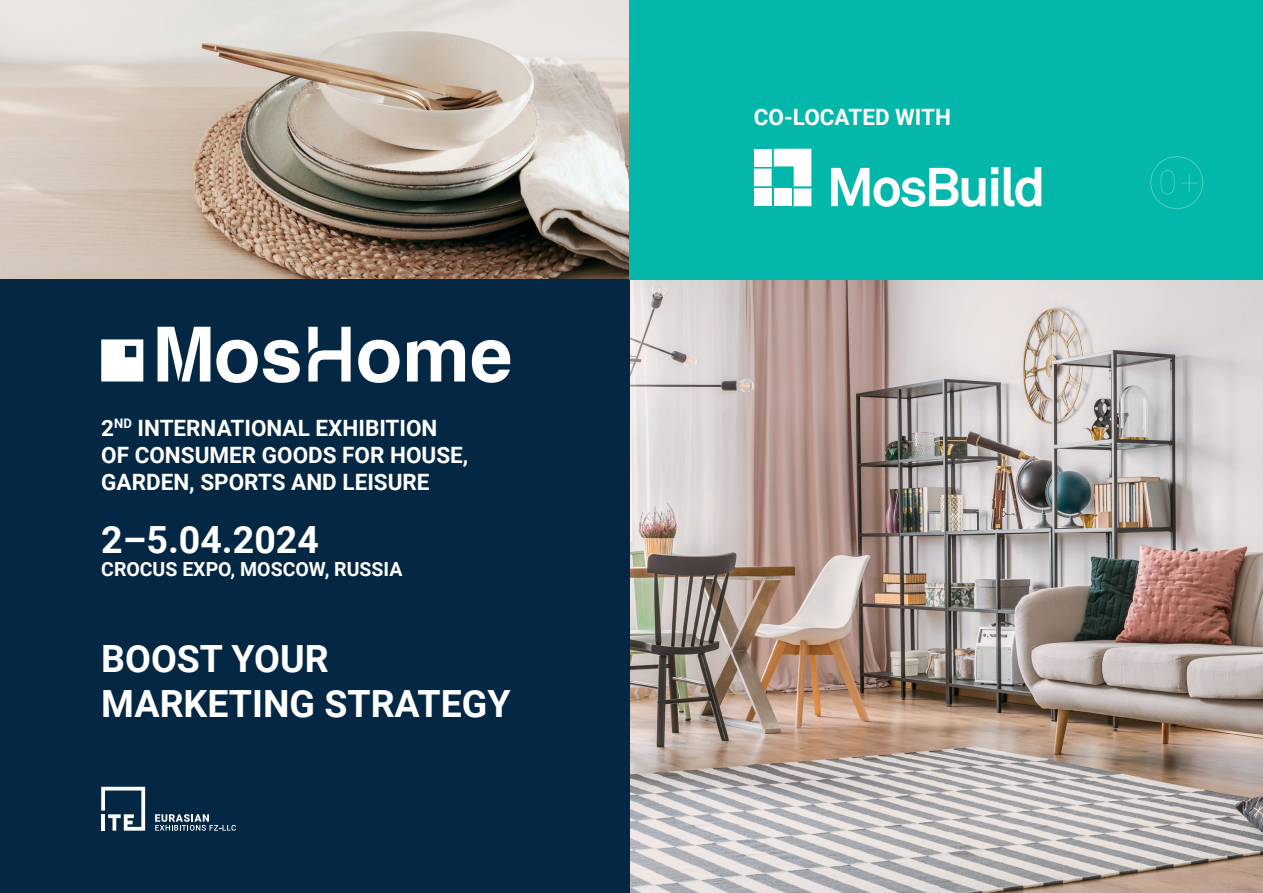
<style>
.page{position:relative;width:1263px;height:893px;background:#fff}
.page>*{position:absolute;margin:0;border:0;box-sizing:border-box;transform-origin:0 0}
.t1{font:700 37.5px/45px "Roboto";color:#fff}
.t2{font:700 22.5px/27px "Roboto";color:#fff}
.t3{font:700 19.5px "Roboto";color:#fff}
</style>
<div class="page">
<img style="left:0;top:0;width:629px;height:279px">
<img style="left:629px;top:279px;width:634px;height:614px">
<div style="left:0;top:279px;width:629px;height:614px;background:#042744"></div>
<div style="left:629px;top:0;width:634px;height:279px;background:#03b7ab"></div>
<svg style="left:831px;top:168px;width:154px;height:39px"></svg>
<svg style="left:991px;top:167px;width:7px;height:39px"></svg>
<svg style="left:1004px;top:167px;width:37px;height:40px"></svg>
<div style="left:754px;top:188px;width:18px;height:18px;background:#fff"></div>
<div style="left:774px;top:188px;width:17px;height:18px;background:#fff"></div>
<div style="left:754px;top:169px;width:18px;height:17px;background:#fff"></div>
<div style="left:794px;top:188px;width:17px;height:18px;background:#fff"></div>
<div style="left:754px;top:149px;width:18px;height:17px;background:#fff"></div>
<svg style="left:774px;top:149px;width:37px;height:37px"></svg>
<svg style="left:1160px;top:170px;width:15px;height:24px"></svg>
<svg style="left:1181px;top:174px;width:16px;height:18px"></svg>
<div style="left:1150px;top:156px;width:53px;height:53px;border:1px solid #fff;border-radius:50%"></div>
<svg style="left:216px;top:340px;width:84px;height:43px"></svg>
<svg style="left:358px;top:340px;width:42px;height:43px"></svg>
<svg style="left:407px;top:340px;width:58px;height:41px"></svg>
<svg style="left:308px;top:327px;width:43px;height:54px"></svg>
<svg style="left:101px;top:339px;width:42px;height:42px;background:#e8ebee"></svg>
<svg style="left:472px;top:340px;width:38px;height:43px"></svg>
<svg style="left:158px;top:327px;width:52px;height:54px"></svg>
<svg style="left:101px;top:787px;width:44px;height:44px"></svg>
<svg style="left:155px;top:814px;width:81px;height:17px"></svg>
<p class="t2" style="left:101px;top:414px;width:369px">2<sup>ND</sup> INTERNATIONAL EXHIBITION<br>OF CONSUMER GOODS FOR HOUSE,<br>GARDEN, SPORTS AND LEISURE</p>
<h1 class="t1" style="left:101px;top:516px;width:219px">2–5.04.2024</h1>
<p class="t3" style="left:101px;top:556px;width:303px">CROCUS EXPO, MOSCOW, RUSSIA</p>
<h1 class="t1" style="left:101px;top:635px;width:411px">BOOST YOUR<br>MARKETING STRATEGY</h1>
<p class="t2" style="left:754px;top:103px;width:199px">CO-LOCATED WITH</p>
</div>
